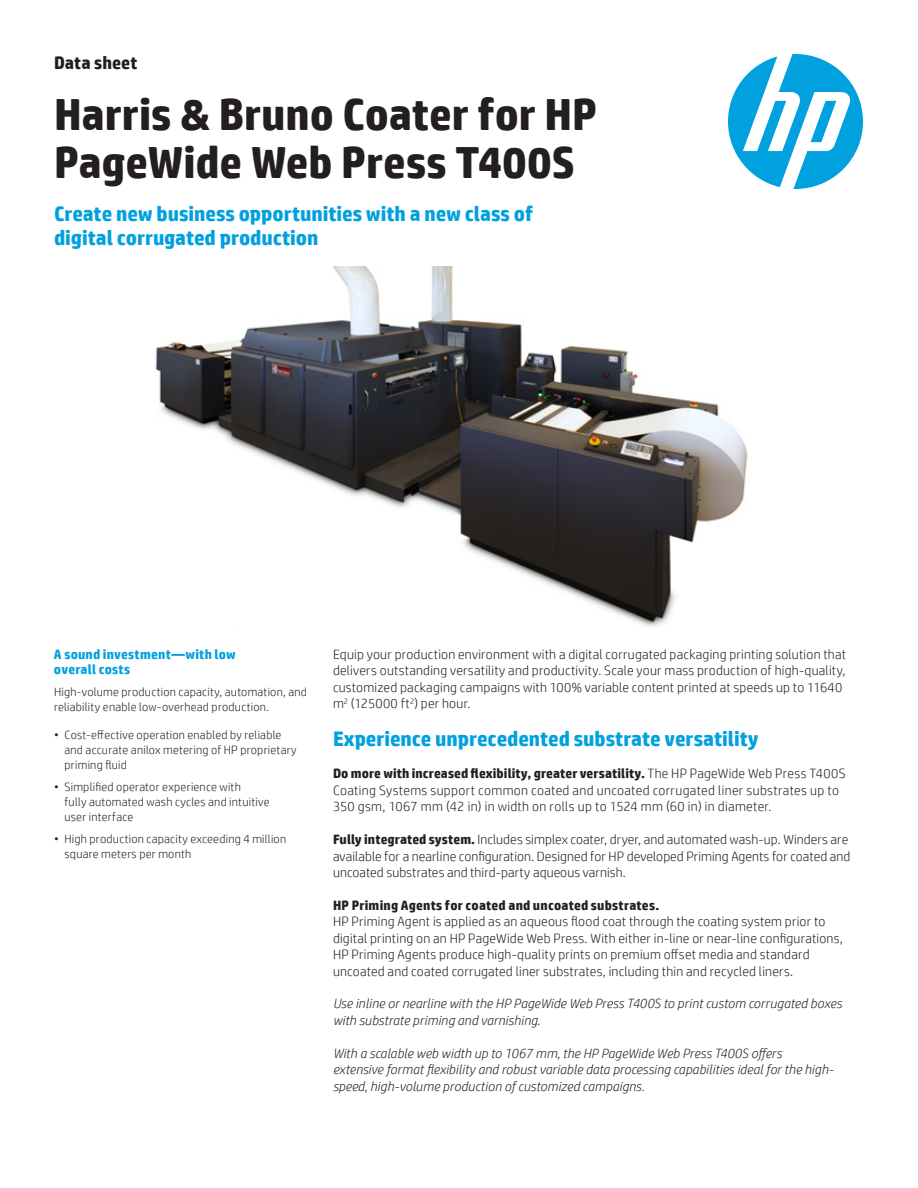
<style>
.page{position:relative;width:918px;height:1188px;background:#fff}
.page>*{position:absolute;margin:0;border:0;box-sizing:border-box;transform-origin:0 0}
.t1{font:700 45px/48px "HP Simplified";color:#231f20}
.t2{font:700 21px/24px "HP Simplified";letter-spacing:-.005em;color:#00a1de}
.t3{font:700 18px "HP Simplified";color:#231f20}
.t4{font:300 13.5px/16.5px "HP Simplified";letter-spacing:.015em;color:#231f20}
.t5{font:italic 300 13.5px/16.5px "HP Simplified";letter-spacing:.005em;color:#231f20}
.t6{font:700 13.5px "HP Simplified";letter-spacing:.015em;color:#231f20}
.t7{font:700 13.5px/15px "HP Simplified";letter-spacing:.015em;color:#00a1de}
.t8{font:300 12px/15px "HP Simplified";letter-spacing:.02em;color:#231f20}
.s1{font-weight:700}
</style>
<div class="page">
<svg style="left:728px;top:54px;width:135px;height:135px"></svg>
<img style="left:155px;top:267px;width:593px;height:360px">
<h3 class="t3" style="left:54px;top:51px;width:85px">Data sheet</h3>
<h1 class="t1" style="left:54px;top:91px;width:545px">Harris &amp; Bruno Coater for HP<br>PageWide Web Press T400S</h1>
<h2 class="t2" style="left:54px;top:202px;width:481px">Create new business opportunities with a new class of digital corrugated production</h2>
<p class="t7" style="left:54px;top:647px;width:183px">A sound investment—with low overall costs</p>
<p class="t8" style="left:54px;top:684px;width:255px">High-volume production capacity, automation, and reliability enable low-overhead production.</p>
<p class="t8" style="left:64px;top:727px;width:234px;text-indent:-10px">• Cost-effective operation enabled by reliable and accurate anilox metering of HP proprietary priming fluid</p>
<p class="t8" style="left:64px;top:779px;width:207px;text-indent:-10px">• Simplified operator experience with<br>fully automated wash cycles and intuitive user interface</p>
<p class="t8" style="left:64px;top:831px;width:223px;text-indent:-10px">• High production capacity exceeding 4 million square meters per month</p>
<p class="t4" style="left:333px;top:646px;width:515px">Equip your production environment with a digital corrugated packaging printing solution that delivers outstanding versatility and productivity. Scale your mass production of high-quality, customized packaging campaigns with 100% variable content printed at speeds up to 11640 m<sup>2</sup> (125000 ft<sup>2</sup>) per hour.</p>
<h2 class="t2" style="left:333px;top:726px;width:427px">Experience unprecedented substrate versatility</h2>
<p class="t4" style="left:333px;top:765px;width:514px"><span class="s1">Do more with increased flexibility, greater versatility.</span> The HP PageWide Web Press T400S<br>Coating Systems support common coated and uncoated corrugated liner substrates up to<br>350 gsm, 1067 mm (42 in) in width on rolls up to 1524 mm (60 in) in diameter.</p>
<p class="t4" style="left:333px;top:831px;width:519px"><span class="s1">Fully integrated system.</span> Includes simplex coater, dryer, and automated wash-up. Winders are available for a nearline configuration. Designed for HP developed Priming Agents for coated and uncoated substrates and third-party aqueous varnish.</p>
<p class="t6" style="left:333px;top:896px;width:328px">HP Priming Agents for coated and uncoated substrates.</p>
<p class="t4" style="left:333px;top:913px;width:511px">HP Priming Agent is applied as an aqueous flood coat through the coating system prior to digital printing on an HP PageWide Web Press. With either in-line or near-line configurations, HP Priming Agents produce high-quality prints on premium offset media and standard uncoated and coated corrugated liner substrates, including thin and recycled liners.</p>
<p class="t5" style="left:333px;top:995px;width:510px">Use inline or nearline with the HP PageWide Web Press T400S to print custom corrugated boxes with substrate priming and varnishing.</p>
<p class="t5" style="left:333px;top:1044px;width:502px">With a scalable web width up to 1067 mm, the HP PageWide Web Press T400S offers extensive format flexibility and robust variable data processing capabilities ideal for the high&shy;speed, high-volume production of customized campaigns.</p>
</div>
